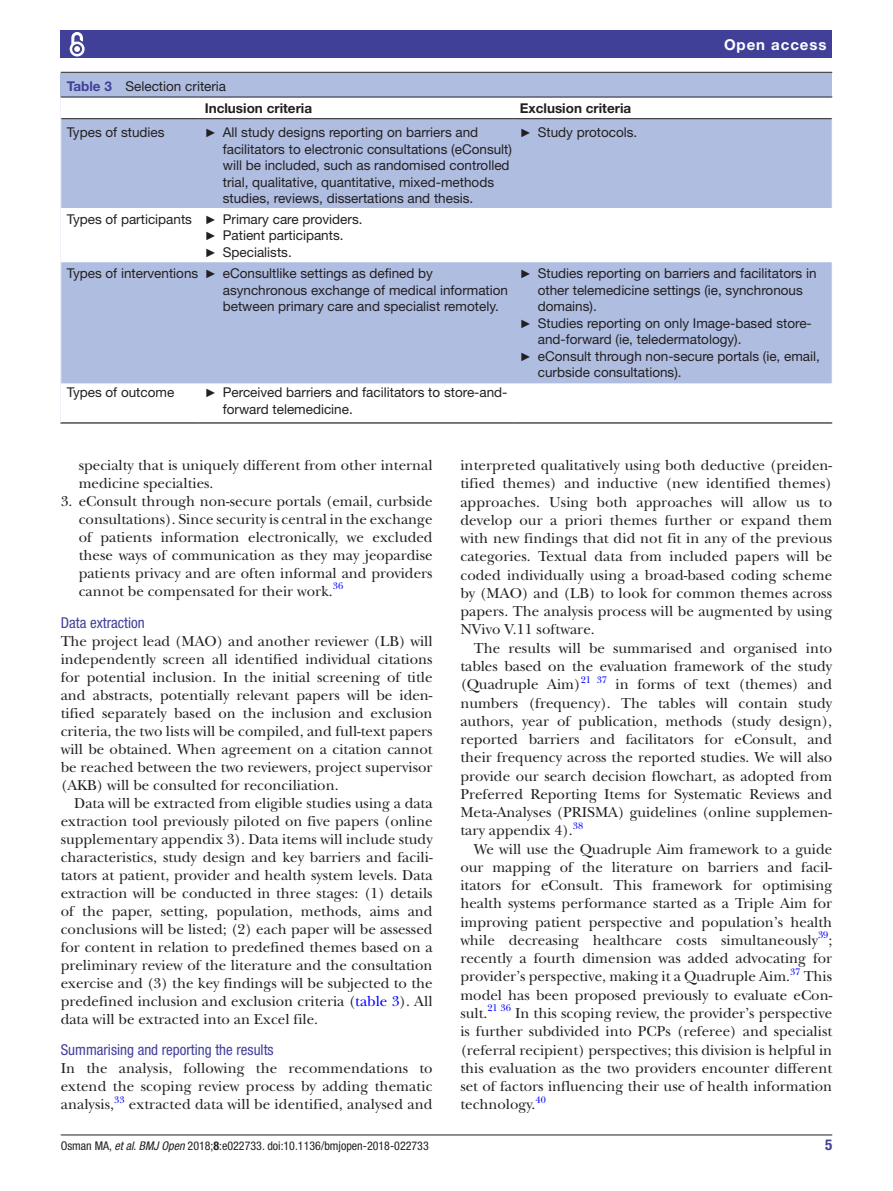
<style>
.page{position:relative;width:893px;height:1191px;background:#fff}
.page>*{position:absolute;margin:0;border:0;box-sizing:border-box;transform-origin:0 0}
.t1{font:15px/18.3px "New Baskerville";color:#231f20;text-align:justify}
.t2{font:condensed 15px "Helvetica Neue LT Std";color:#414099}
.t3{font:700 15px "Helvetica Neue LT Std";letter-spacing:.065em;color:#fff}
.t4{font:700 condensed 15px "Helvetica Neue LT Std";color:#414099}
.t5{font:13.5px/16.5px "Helvetica Neue LT Std";color:#231f20}
.t6{font:700 13.5px "Helvetica Neue LT Std";color:#231f20}
.t7{font:condensed 12px "Helvetica Neue LT Std";color:#231f20}
.t8{font:9.9px "New Baskerville";color:#00f}
.s1{font-weight:700;color:#414099}
.s2{font-weight:700}
.s3{font-family:"Arial";font-size:12px}
.s4{color:#00f}
.s5{font-style:italic}
</style>
<div class="page">
<hr style="left:61px;top:1134px;width:771px;height:1px;background:#231f20">
<div style="left:61px;top:31px;width:771px;height:27px;background:#414099"></div>
<svg style="left:69px;top:32px;width:16px;height:25px"></svg>
<div style="left:61px;top:73px;width:771px;height:350px;background:#afbde1"></div>
<hr style="left:61px;top:72px;width:771px;height:1px;background:#231f20">
<div style="left:61px;top:98px;width:771px;height:324px;background:#fff"></div>
<svg style="left:61px;top:119px;width:771px;height:264px"></svg>
<hr style="left:61px;top:97px;width:138px;height:1px;background:#231f20">
<hr style="left:61px;top:118px;width:138px;height:1px;background:#231f20">
<hr style="left:199px;top:97px;width:315px;height:1px;background:#231f20">
<hr style="left:199px;top:118px;width:315px;height:1px;background:#231f20">
<hr style="left:514px;top:97px;width:318px;height:1px;background:#231f20">
<hr style="left:514px;top:118px;width:318px;height:1px;background:#231f20">
<hr style="left:61px;top:422px;width:138px;height:1px;background:#231f20">
<hr style="left:199px;top:422px;width:315px;height:1px;background:#231f20">
<hr style="left:514px;top:422px;width:318px;height:1px;background:#231f20">
<svg style="left:60px;top:97px;width:1px;height:22px"></svg>
<p class="t5" style="left:205px;top:75px;width:109px;line-height:22px;text-indent:-138px"><span class="s1">Table 3</span> Selection criteria<br><span class="s2">Inclusion criteria</span></p>
<p class="t6" style="left:520px;top:99px;width:113px">Exclusion criteria</p>
<p class="t3" style="left:724px;top:35px;width:104px">Open access</p>
<p class="t5" style="left:67px;top:124px;width:99px">Types of studies</p>
<p class="t5" style="left:223px;top:124px;width:291px;text-indent:-18px"><span class="s3">►</span> All study designs reporting on barriers and facilitators to electronic consultations (eConsult) will be included, such as randomised controlled trial, qualitative, quantitative, mixed-methods studies, reviews, dissertations and thesis.</p>
<p class="t5" style="left:520px;top:124px;width:119px"><span class="s3">►</span> Study protocols.</p>
<p class="t5" style="left:205px;top:210px;width:159px;text-indent:-138px">Types of participants <span class="s3">►</span> Primary care providers. <span class="s3">►</span> Patient participants.<br><span class="s3">►</span> Specialists.</p>
<p class="t5" style="left:223px;top:265px;width:287px;text-indent:-156px">Types of interventions <span class="s3">►</span> eConsultlike settings as defined by asynchronous exchange of medical information between primary care and specialist remotely.</p>
<p class="t5" style="left:520px;top:265px;width:298px"><span class="s3">►</span> Studies reporting on barriers and facilitators in</p>
<p class="t5" style="left:538px;top:281px;width:267px">other telemedicine settings (ie, synchronous</p>
<p class="t5" style="left:538px;top:298px;width:61px">domains).</p>
<p class="t5" style="left:520px;top:314px;width:294px"><span class="s3">►</span> Studies reporting on only Image-based store-</p>
<p class="t5" style="left:538px;top:331px;width:205px">and-forward (ie, teledermatology).</p>
<p class="t5" style="left:520px;top:347px;width:302px"><span class="s3">►</span> eConsult through non-secure portals (ie, email,</p>
<p class="t5" style="left:538px;top:364px;width:145px">curbside consultations).</p>
<p class="t5" style="left:67px;top:384px;width:109px">Types of outcome</p>
<p class="t5" style="left:223px;top:384px;width:286px;text-indent:-18px"><span class="s3">►</span> Perceived barriers and facilitators to store-and&shy;forward telemedicine.</p>
<p class="t1" style="left:79px;top:456px;width:355px">specialty that is uniquely different from other internal medicine specialties.</p>
<p class="t1" style="left:79px;top:492px;width:355px;text-indent:-18px">3. eConsult through non-secure portals (email, curbside consultations). Since security is central in the exchange of patients information electronically, we excluded these ways of communication as they may jeopardise patients privacy and are often informal and providers cannot be compensated for their work.</p>
<p class="t8" style="left:333px;top:580px;width:12px">36</p>
<p class="t2" style="left:61px;top:613px;width:85px">Data extraction</p>
<p class="t1" style="left:61px;top:632px;width:373px">The project lead (MAO) and another reviewer (LB) will independently screen all identified individual citations for potential inclusion. In the initial screening of title and abstracts, potentially relevant papers will be iden&shy;tified separately based on the inclusion and exclusion criteria, the two lists will be compiled, and full-text papers will be obtained. When agreement on a citation cannot be reached between the two reviewers, project supervisor (AKB) will be consulted for reconciliation.</p>
<p class="t1" style="left:61px;top:794px;width:373px;text-indent:14px">Data will be extracted from eligible studies using a data extraction tool previously piloted on five papers (online supplementary appendix 3). Data items will include study characteristics, study design and key barriers and facili&shy;tators at patient, provider and health system levels. Data extraction will be conducted in three stages: (1) details of the paper, setting, population, methods, aims and conclusions will be listed; (2) each paper will be assessed for content in relation to predefined themes based on a preliminary review of the literature and the consultation exercise and (3) the key findings will be subjected to the predefined inclusion and exclusion criteria (<span class="s4">table 3</span>). All data will be extracted into an Excel file.</p>
<p class="t2" style="left:61px;top:1041px;width:214px">Summarising and reporting the results</p>
<p class="t1" style="left:61px;top:1059px;width:373px">In the analysis, following the recommendations to extend the scoping review process by adding thematic analysis,</p>
<p class="t8" style="left:114px;top:1093px;width:12px">33</p>
<p class="t1" style="left:129px;top:1095px;width:305px">extracted data will be identified, analysed and</p>
<p class="t1" style="left:460px;top:456px;width:373px">interpreted qualitatively using both deductive (preiden&shy;tified themes) and inductive (new identified themes) approaches. Using both approaches will allow us to develop our a priori themes further or expand them with new findings that did not fit in any of the previous categories. Textual data from included papers will be coded individually using a broad-based coding scheme by (MAO) and (LB) to look for common themes across papers. The analysis process will be augmented by using NVivo V.11 software.</p>
<p class="t1" style="left:460px;top:639px;width:373px;text-indent:14px">The results will be summarised and organised into tables based on the evaluation framework of the study (Quadruple Aim)<sup>21</sup> <sup>37</sup></p>
<p class="t1" style="left:460px;top:675px;width:373px;text-indent:155px">in forms of text (themes) and numbers (frequency). The tables will contain study authors, year of publication, methods (study design), reported barriers and facilitators for eConsult, and their frequency across the reported studies. We will also provide our search decision flowchart, as adopted from Preferred Reporting Items for Systematic Reviews and Meta-Analyses (PRISMA) guidelines (online supplemen&shy;tary appendix 4).<sup>38</sup></p>
<p class="t1" style="left:460px;top:839px;width:373px;text-indent:14px">We will use the Quadruple Aim framework to a guide our mapping of the literature on barriers and facil&shy;itators for eConsult. This framework for optimising health systems performance started as a Triple Aim for improving patient perspective and population’s health while decreasing healthcare costs simultaneously</p>
<p class="t8" style="left:818px;top:929px;width:12px">39</p>
<p class="t1" style="left:460px;top:931px;width:373px;text-indent:368px">; recently a fourth dimension was added advocating for provider’s perspective, making it a Quadruple Aim.<sup>37</sup> This model has been proposed previously to evaluate eCon&shy;sult.</p>
<p class="t8" style="left:487px;top:1002px;width:25px">21 36</p>
<p class="t1" style="left:460px;top:1004px;width:373px;text-indent:55px">In this scoping review, the provider’s perspective is further subdivided into PCPs (referee) and specialist (referral recipient) perspectives; this division is helpful in this evaluation as the two providers encounter different set of factors influencing their use of health information technology.<sup>40</sup></p>
<p class="t7" style="left:61px;top:1138px;width:370px">Osman MA, <span class="s5">et al</span>. <span class="s5">BMJ Open</span> 2018;<span class="s2">8</span>:e022733. doi:10.1136/bmjopen-2018-022733</p>
<p class="t4" style="left:825px;top:1135px;width:9px">5</p>
</div>
